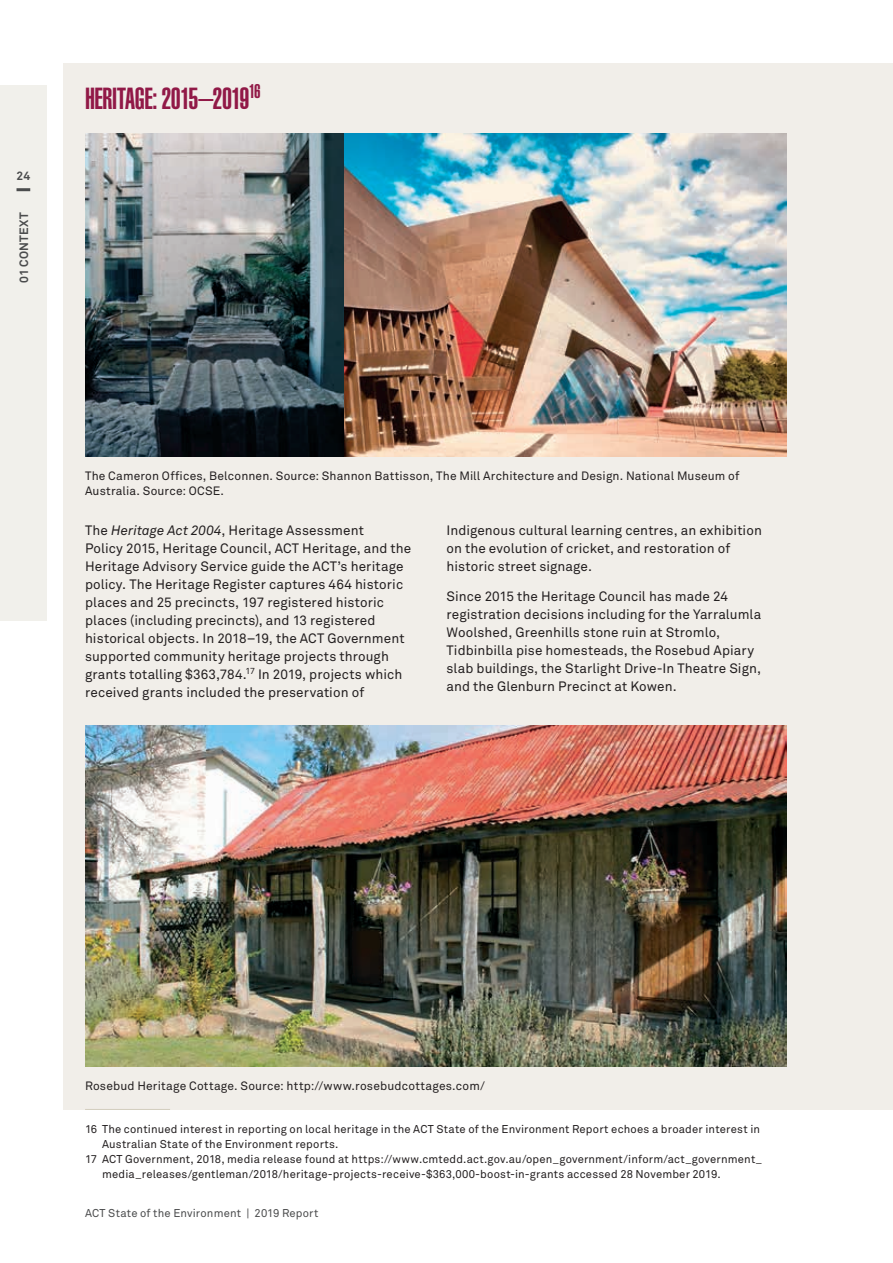
<style>
.page{position:relative;width:893px;height:1263px;background:#fff}
.page>*{position:absolute;margin:0;border:0;box-sizing:border-box;transform-origin:0 0}
.Case_Study_Title_-_H{font:900 extra-condensed 30px "Helvetica";letter-spacing:-.02em;color:#911947}
.Text{font:13.5px/18px "Akkurat";letter-spacing:.01em;color:#231f20}
.t1{font:12px/15px "Akkurat";letter-spacing:.015em;color:#231f20}
.t2{font:700 12px "Akkurat";letter-spacing:.015em;color:#4b4c4d}
.Footnote{font:11.25px/15px "Akkurat";letter-spacing:.015em;color:#231f20}
.t3{font:11.25px "Akkurat";letter-spacing:.015em;color:#4b4c4d}
.s1{font-style:italic}
</style>
<div class="page">
<div style="left:64px;top:64px;width:829px;height:1046px;background:#f1eee9"></div>
<div style="left:0;top:85px;width:47px;height:536px;background:#f1f0eb"></div>
<hr style="left:85px;top:1109px;width:85px;height:1px;background:#d3cdbe">
<img style="left:85px;top:134px;width:702px;height:323px">
<img style="left:85px;top:726px;width:702px;height:340px">
<svg style="left:17px;top:188px;width:13px;height:3px"></svg>
<p class="t2" style="left:17px;top:168px;width:15px">24</p>
<p class="t2" style="left:16px;top:283px;width:70px;rotate:-90deg">01 Context</p>
<h3 class="Case_Study_Title_-_H" style="left:85px;top:81px;width:177px">HERITAGE:2015–2019<sup>16</sup></h3>
<p class="t1" style="left:85px;top:468px;width:656px">The Cameron Offices, Belconnen. Source: Shannon Battisson, The Mill Architecture and Design. National Museum of<br>Australia. Source: OCSE.</p>
<p class="Text" style="left:85px;top:521px;width:328px">The <span class="s1">Heritage Act 2004</span>, Heritage Assessment<br>Policy 2015, Heritage Council, ACT Heritage, and the Heritage Advisory Service guide the ACT’s heritage policy. The Heritage Register captures 464 historic places and 25 precincts, 197 registered historic places (including precincts), and 13 registered historical objects. In 2018–19, the ACT Government supported community heritage projects through grants totalling $363,784.<sup>17</sup> In 2019, projects which received grants included the preservation of</p>
<p class="Text" style="left:446px;top:521px;width:317px">Indigenous cultural learning centres, an exhibition on the evolution of cricket, and restoration of historic street signage.</p>
<p class="Text" style="left:446px;top:587px;width:316px">Since 2015 the Heritage Council has made 24 registration decisions including for the Yarralumla Woolshed, Greenhills stone ruin at Stromlo, Tidbinbilla pise homesteads, the Rosebud Apiary slab buildings, the Starlight Drive-In Theatre Sign, and the Glenburn Precinct at Kowen.</p>
<p class="t1" style="left:85px;top:1077px;width:401px">Rosebud Heritage Cottage. Source: http://www.rosebudcottages.com/</p>
<p class="Footnote" style="left:102px;top:1121px;width:659px;text-indent:-17px">16 The continued interest in reporting on local heritage in the ACT State of the Environment Report echoes a broader interest in<br>Australian State of the Environment reports.</p>
<p class="Footnote" style="left:102px;top:1151px;width:661px;text-indent:-17px">17 ACT Government, 2018, media release found at https://www.cmtedd.act.gov.au/open_government/inform/act_government_ media_releases/gentleman/2018/heritage-projects-receive-$363,000-boost-in-grants accessed 28 November 2019.</p>
<p class="t3" style="left:85px;top:1206px;width:235px">ACT State of the Environment | 2019 Report</p>
</div>
